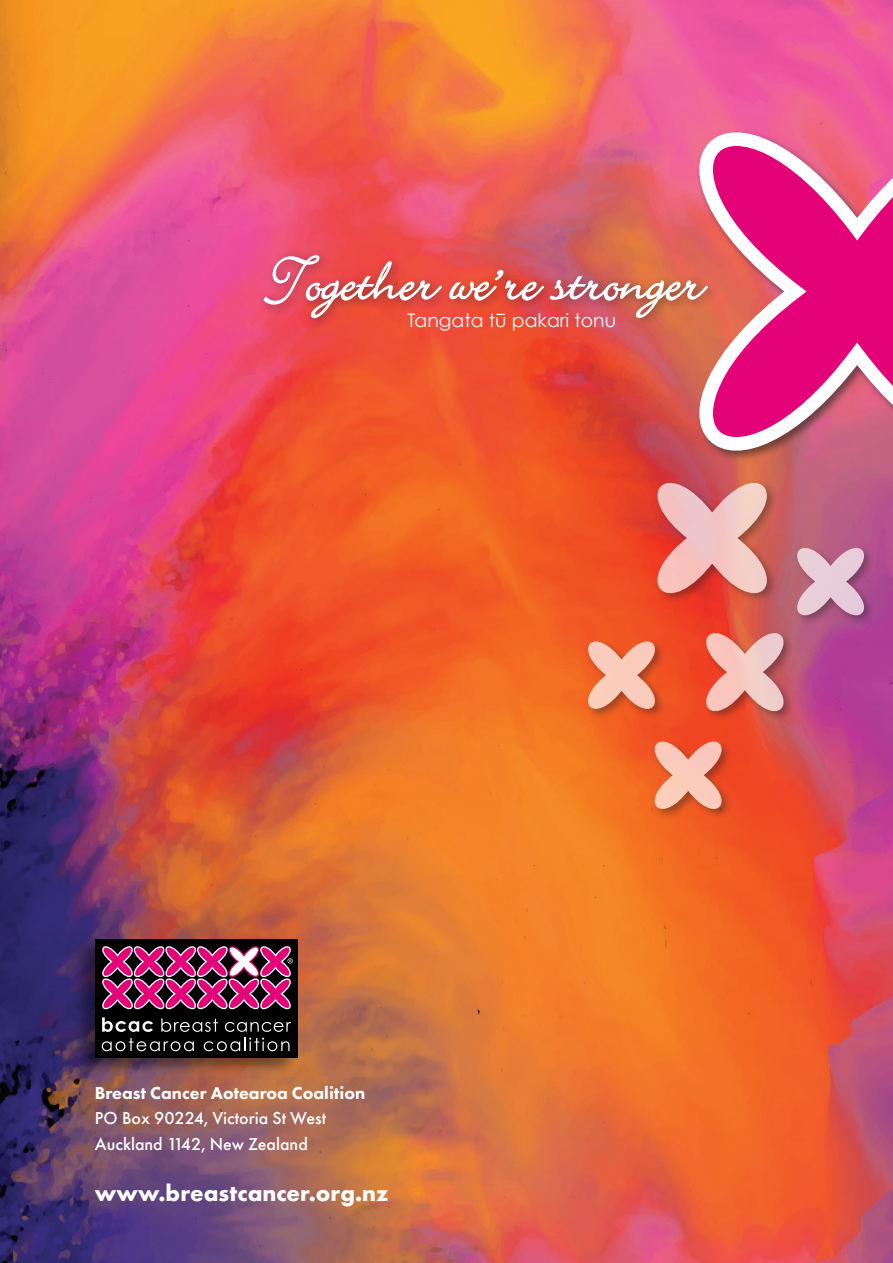
<style>
.page{position:relative;width:893px;height:1263px;background:#fff}
.page>*{position:absolute;margin:0;border:0;box-sizing:border-box;transform-origin:0 0}
.t1{font:700 21px "Futura";color:#fff}
.t2{font:18.6px "Century Gothic";color:#fff}
.t3{font:500 18px/25.5px "Futura PT";color:#fff}
.t4{font:800 18px "Futura PT";color:#fff}
</style>
<div class="page">
<img style="left:0;top:0;width:893px;height:1263px">
<svg style="left:663px;top:57px;width:230px;height:466px;background:#e6538c"></svg>
<svg style="left:65px;top:934px;width:241px;height:146px;background:#613145"></svg>
<svg style="left:572px;top:457px;width:308px;height:368px;background:#de6859"></svg>
<div style="left:257px;top:248px;width:462px;height:82px;background:#231f20;opacity:.5"></div>
<svg style="left:263px;top:254px;width:446px;height:74px;background:#e06660"></svg>
<p class="t2" style="left:407px;top:309px;width:210px">Tangata tu pakari tonu</p>
<p class="t4" style="left:95px;top:1081px;width:272px">Breast Cancer Aotearoa Coalition</p>
<p class="t3" style="left:95px;top:1105px;width:233px">PO Box 90224, Victoria St West<br>Auckland 1142, New Zealand</p>
<p class="t1" style="left:95px;top:1178px;width:295px">www.breastcancer.org.nz</p>
</div>
